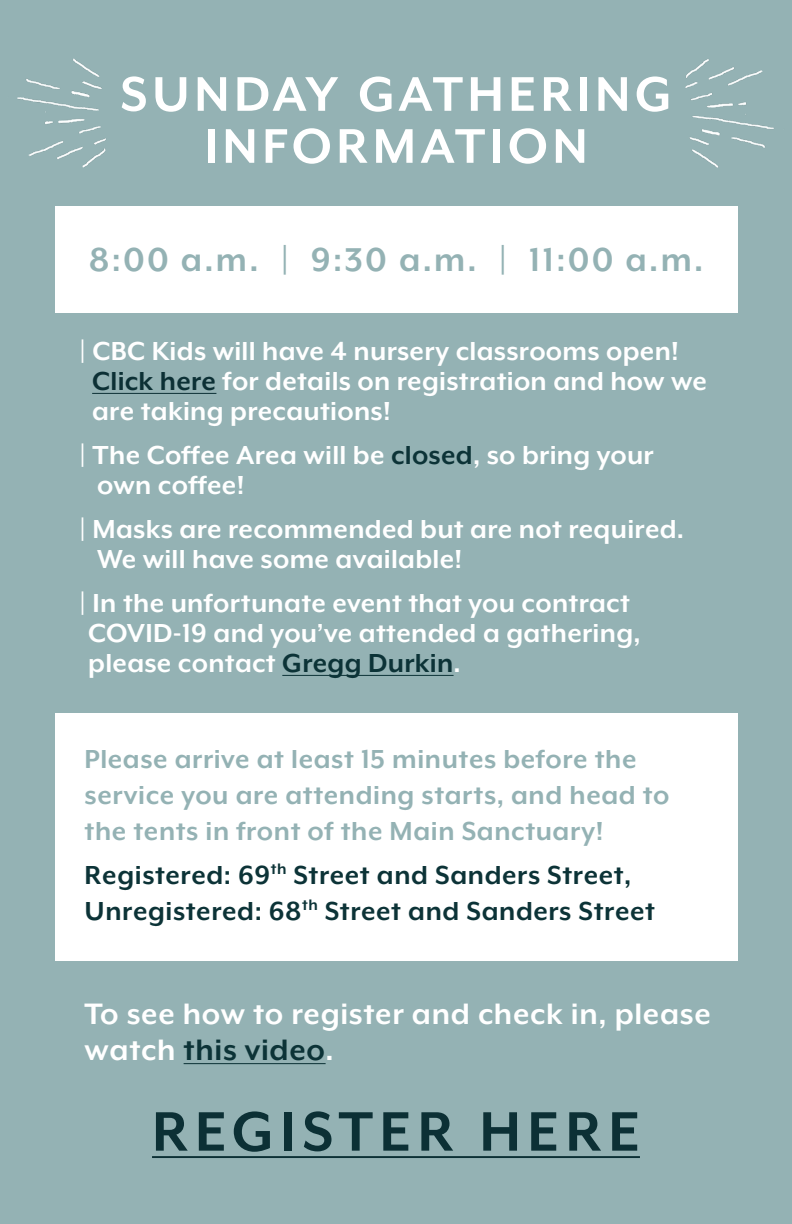
<style>
.page{position:relative;width:792px;height:1224px;background:#94b2b4}
.page>*{position:absolute;margin:0;border:0;box-sizing:border-box;transform-origin:0 0}
.t1{font:700 64px "Mr Eaves XL Mod OT";letter-spacing:.1em;color:#0c3035}
.t2{font:700 56px "Mr Eaves XL Mod OT";letter-spacing:.08em;color:#fff}
.t3{font:700 38px "Mr Eaves XL Mod OT";letter-spacing:.06em;color:#94b2b4}
.t4{font:700 34px/36px "Mr Eaves XL Mod OT";letter-spacing:.02em;color:#fff}
.t5{font:700 30px/30px "Mr Eaves XL Mod OT";letter-spacing:.01em;color:#fff}
.t6{font:700 30px/36px "Mr Eaves XL Mod OT";letter-spacing:.02em;color:#94b2b4}
.t7{font:700 30px/36px "Mr Eaves XL Mod OT";letter-spacing:.02em;color:#0c3337}
.s1{color:#0c3035}
.s2{color:#0c3337}
</style>
<div class="page">
<img style="left:17px;top:59px;width:89px;height:108px">
<img style="left:685px;top:59px;width:89px;height:108px">
<hr style="left:92px;top:393px;width:124px;height:1px;background:#0c3035">
<hr style="left:282px;top:675px;width:172px;height:1px;background:#0c3337">
<div style="left:55px;top:206px;width:682px;height:107px;background:#fff"></div>
<div style="left:55px;top:713px;width:682px;height:247px;background:#fff"></div>
<hr style="left:184px;top:1063px;width:142px;height:1px;background:#0c3337">
<hr style="left:152px;top:1156px;width:488px;height:2px;background:#0c3035">
<p class="t2" style="left:120px;top:66px;width:553px">SUNDAY GATHERING</p>
<p class="t2" style="left:204px;top:118px;width:385px">INFORMATION</p>
<p class="t3" style="left:89px;top:240px;width:616px">8:00 a.m. | 9:30 a.m. | 11:00 a.m.</p>
<p class="t5" style="left:79px;top:336px;width:601px">| CBC Kids will have 4 nursery classrooms open!</p>
<p class="t5" style="left:92px;top:366px;width:616px"><span class="s1">Click here</span> for details on registration and how we are taking precautions!</p>
<p class="t5" style="left:79px;top:440px;width:576px">| The Coffee Area will be <span class="s2">closed</span>, so bring your</p>
<p class="t5" style="left:97px;top:470px;width:149px">own coffee!</p>
<p class="t5" style="left:79px;top:514px;width:606px">| Masks are recommended but are not required.</p>
<p class="t5" style="left:97px;top:544px;width:367px">We will have some available!</p>
<p class="t5" style="left:79px;top:588px;width:552px">| In the unfortunate event that you contract</p>
<p class="t5" style="left:88px;top:618px;width:554px">COVID-19 and you’ve attended a gathering, please contact <span class="s2">Gregg Durkin</span>.</p>
<p class="t6" style="left:85px;top:741px;width:586px">Please arrive at least 15 minutes before the service you are attending starts, and head to the tents in front of the Main Sanctuary!</p>
<p class="t7" style="left:85px;top:857px;width:572px">Registered: 69<sup>th</sup> Street and Sanders Street,<br>Unregistered: 68<sup>th</sup> Street and Sanders Street</p>
<p class="t4" style="left:85px;top:996px;width:628px">To see how to register and check in, please watch <span class="s2">this video</span>.</p>
<p class="t1" style="left:152px;top:1099px;width:489px">REGISTER HERE</p>
</div>
